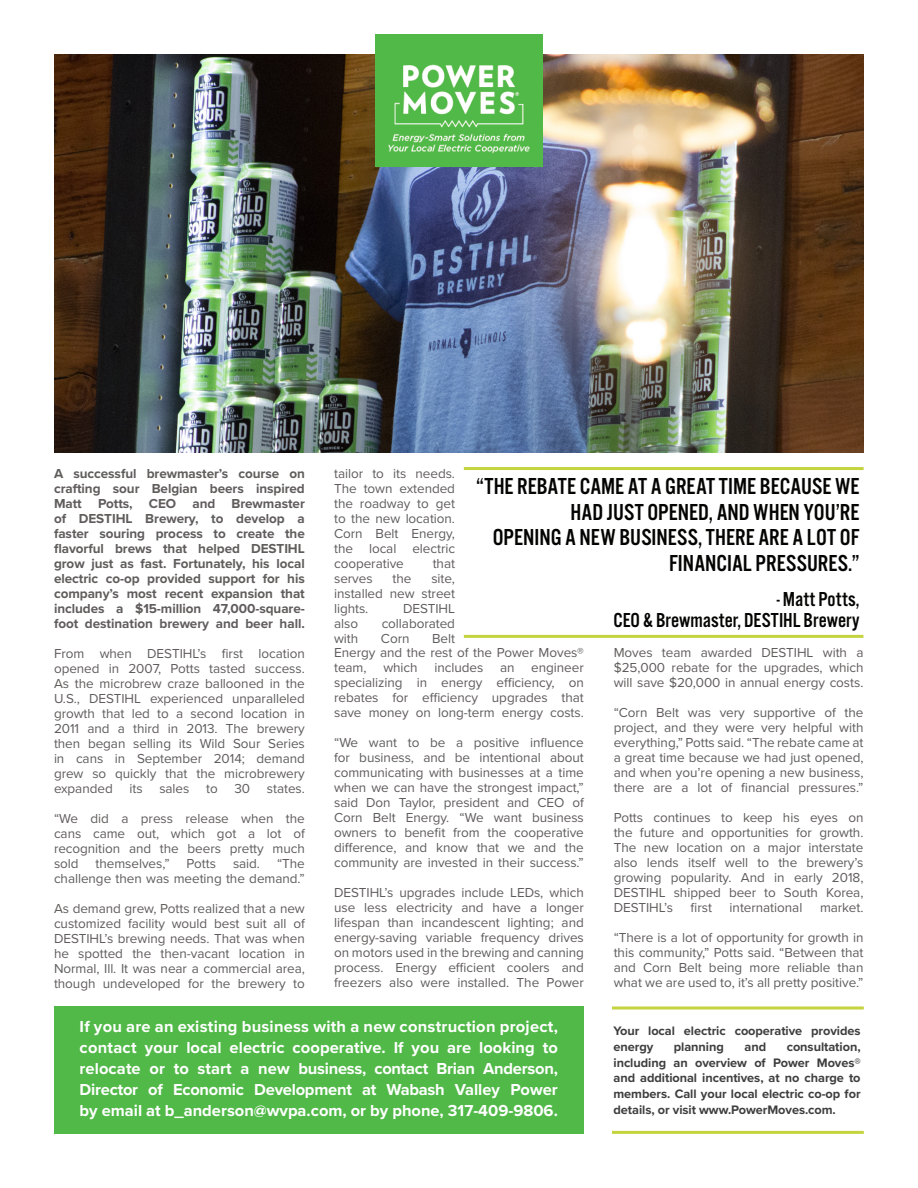
<style>
.page{position:relative;width:918px;height:1188px;background:#fff}
.page>*{position:absolute;margin:0;border:0;box-sizing:border-box;transform-origin:0 0}
.t1{font:24px/25.5px "Alternate Got No 3 D";color:#040503;text-align:right}
.t2{font:21px "Alternate Got No 3 D";color:#040503}
.t3{font:700 16.5px/21px "Proxima Nova";color:#fff;text-align:justify}
.t4{font:13.5px/15px "Proxima Nova";letter-spacing:-.005em;color:#605c5c;text-align:justify}
.t5{font:700 13.5px/15px "Proxima Nova";letter-spacing:-.005em;color:#605c5c;text-align:justify}
.t6{font:700 12.75px/15.8px "Proxima Nova";letter-spacing:-.005em;color:#3e3e3f}
</style>
<div class="page">
<img style="left:54px;top:54px;width:809px;height:399px">
<hr style="left:464px;top:467px;width:400px;height:3px;background:#c3d43e">
<div style="left:54px;top:1007px;width:530px;height:127px;background:#51b948"></div>
<svg style="left:612px;top:1006px;width:252px;height:4px"></svg>
<hr style="left:612px;top:1131px;width:252px;height:3px;background:#c3d43e">
<hr style="left:464px;top:635px;width:399px;height:3px;background:#c3d43e">
<img style="left:375px;top:35px;width:168px;height:132px">
<p class="t5" style="left:54px;top:465px;width:252px">A successful brewmaster’s course on crafting sour Belgian beers inspired Matt Potts, CEO and Brewmaster of DESTIHL Brewery, to develop a faster souring process to create the flavorful brews that helped DESTIHL grow just as fast. Fortunately, his local electric co-op provided support for his company’s most recent expansion that includes a $15-million 47,000-square&shy;foot destination brewery and beer hall.</p>
<p class="t4" style="left:54px;top:645px;width:252px">From when DESTIHL’s first location opened in 2007, Potts tasted success.<br>As the microbrew craze ballooned in the U.S., DESTIHL experienced unparalleled growth that led to a second location in 2011 and a third in 2013. The brewery then began selling its Wild Sour Series in cans in September 2014; demand grew so quickly that the microbrewery expanded its sales to 30 states.</p>
<p class="t4" style="left:54px;top:810px;width:252px">“We did a press release when the cans came out, which got a lot of recognition and the beers pretty much sold</p>
<p class="t4" style="left:334px;top:465px;width:122px">tailor to its needs.<br>The town extended the roadway to get to the new location.<br>Corn Belt Energy, the local electric cooperative</p>
<p class="t1" style="left:476px;top:474px;width:385px">“THE REBATE CAME AT A GREAT TIME BECAUSE WE HAD JUST OPENED, AND WHEN YOU’RE<br>OPENING A NEW BUSINESS, THERE ARE A LOT OF FINANCIAL PRESSURES.”</p>
<p class="t2" style="left:777px;top:588px;width:84px">- Matt Potts,</p>
<p class="t2" style="left:614px;top:609px;width:247px">CEO &amp; Brewmaster, DESTIHL Brewery</p>
<p class="t4" style="left:433px;top:555px;width:24px">that</p>
<p class="t4" style="left:334px;top:570px;width:40px">serves</p>
<p class="t4" style="left:393px;top:570px;width:20px">the</p>
<p class="t4" style="left:334px;top:570px;width:122px;text-indent:97px">site, installed new street lights.</p>
<p class="t4" style="left:403px;top:600px;width:54px">DESTIHL</p>
<p class="t4" style="left:334px;top:615px;width:25px">also</p>
<p class="t4" style="left:382px;top:615px;width:75px">collaborated</p>
<p class="t4" style="left:334px;top:630px;width:26px">with</p>
<p class="t4" style="left:381px;top:630px;width:30px">Corn</p>
<p class="t4" style="left:432px;top:630px;width:24px">Belt</p>
<p class="t4" style="left:334px;top:645px;width:251px">Energy and the rest of the Power Moves® team, which includes an engineer specializing in energy efficiency, on rebates for efficiency upgrades that save money on long-term energy costs.</p>
<p class="t4" style="left:334px;top:735px;width:251px">“We want to be a positive influence for business, and be intentional about communicating with businesses at a time when we can have the strongest impact,” said Don Taylor, president and CEO of Corn Belt Energy. “We want business owners to benefit from the cooperative difference, and know that we and the community are invested in their success.”</p>
<p class="t4" style="left:334px;top:885px;width:251px">DESTIHL’s upgrades include LEDs, which use less electricity and have a longer lifespan than incandescent lighting; and energy-saving variable frequency drives on motors used in the brewing and canning process. Energy efficient coolers and freezers also were installed. The Power</p>
<p class="t4" style="left:614px;top:645px;width:251px">Moves team awarded DESTIHL with a $25,000 rebate for the upgrades, which will save $20,000 in annual energy costs.</p>
<p class="t4" style="left:614px;top:705px;width:251px">“Corn Belt was very supportive of the project, and they were very helpful with everything,” Potts said. “The rebate came at a great time because we had just opened, and when you’re opening a new business, there are a lot of financial pressures.”</p>
<p class="t4" style="left:614px;top:810px;width:251px">Potts continues to keep his eyes on the future and opportunities for growth.<br>The new location on a major interstate also lends itself well to the brewery’s growing popularity. And in early 2018, DESTIHL shipped beer to South Korea, DESTIHL’s</p>
<p class="t4" style="left:54px;top:855px;width:252px;text-align:right">“The<br>challenge then was meeting the demand.”</p>
<p class="t4" style="left:54px;top:900px;width:252px">As demand grew, Potts realized that a new customized facility would best suit all of DESTIHL’s brewing needs. That was when he spotted the then-vacant location in Normal, Ill. It was near a commercial area, though undeveloped for the brewery to</p>
<p class="t3" style="left:80px;top:1015px;width:480px">If you are an existing business with a new construction project, contact your local electric cooperative. If you are looking to relocate or to start a new business, contact Brian Anderson, Director of Economic Development at Wabash Valley Power by email at b_anderson@wvpa.com, or by phone, 317-409-9806.</p>
<p class="t4" style="left:96px;top:855px;width:76px">themselves,”</p>
<p class="t4" style="left:187px;top:855px;width:31px">Potts</p>
<p class="t4" style="left:233px;top:855px;width:29px">said.</p>
<p class="t4" style="left:691px;top:900px;width:23px">first</p>
<p class="t4" style="left:730px;top:900px;width:74px">international</p>
<p class="t4" style="left:820px;top:900px;width:45px">market.</p>
<p class="t4" style="left:614px;top:930px;width:251px">“There is a lot of opportunity for growth in this community,” Potts said. “Between that and Corn Belt being more reliable than what we are used to, it’s all pretty positive.”</p>
<p class="t6" style="left:614px;top:1023px;width:249px">Your local electric cooperative provides energy</p>
<p class="t6" style="left:614px;top:1038px;width:249px;text-align:justify;text-indent:173px">consultation, including an overview of Power Moves® and additional incentives, at no charge to members. Call your local electric co-op for details, or visit www.PowerMoves.com.</p>
<p class="t6" style="left:674px;top:1038px;width:52px">planning</p>
<p class="t6" style="left:745px;top:1038px;width:23px">and</p>
</div>
